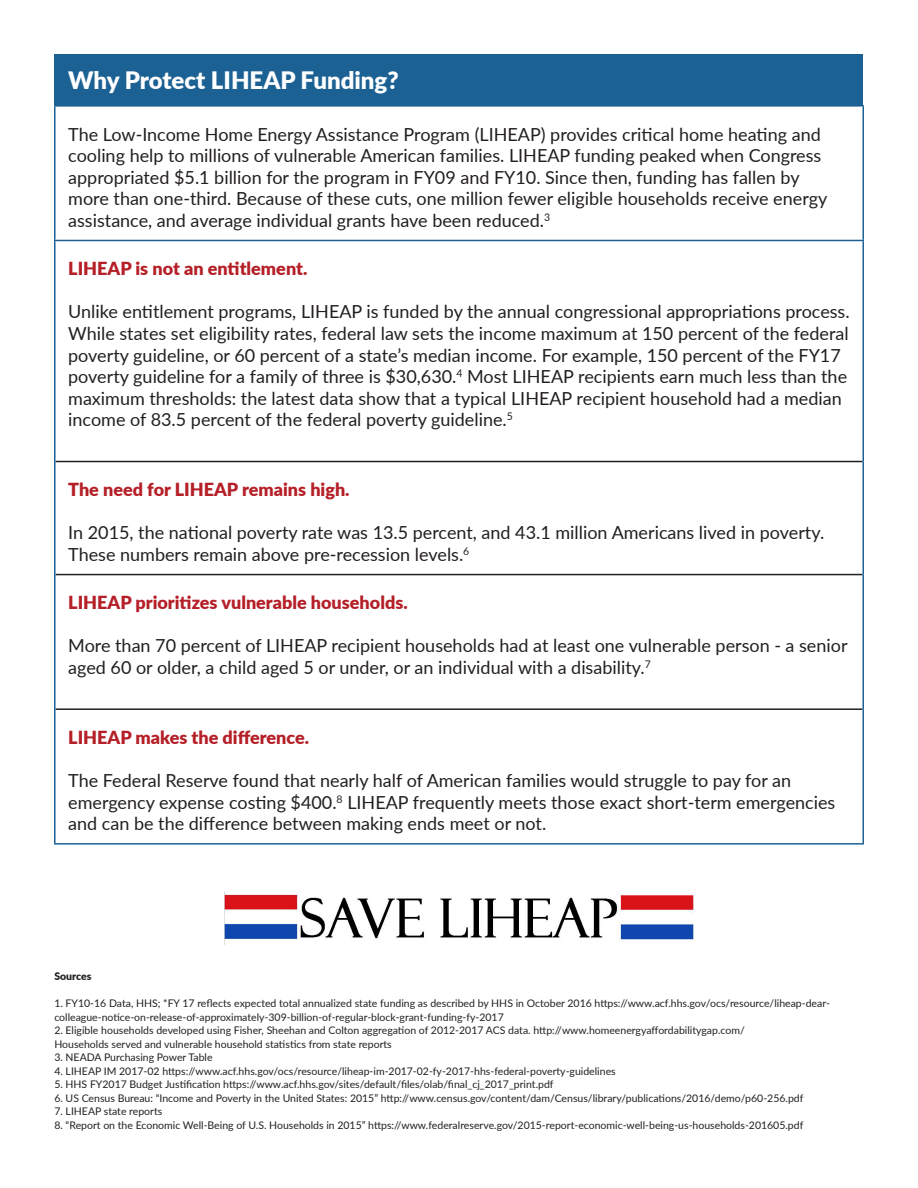
<style>
.page{position:relative;width:918px;height:1188px;background:#fff}
.page>*{position:absolute;margin:0;border:0;box-sizing:border-box;transform-origin:0 0}
.t1{font:900 24px "Lato";color:#fff}
.t2{font:18px/21.6px "Lato";color:#231f20}
.t3{font:900 18px "Lato";color:#b51f27}
.t4{font:10.5px/13.5px "Lato";color:#231f20}
.t5{font:900 10.5px "Lato";color:#231f20}
</style>
<div class="page">
<div style="left:55px;top:54px;width:808px;height:52px;background:#1b6194"></div>
<hr style="left:56px;top:461px;width:806px;height:1px;background:#231f20">
<hr style="left:56px;top:574px;width:806px;height:1px;background:#231f20">
<hr style="left:56px;top:708px;width:806px;height:2px;background:#231f20">
<hr style="left:54px;top:105px;width:810px;height:2px;background:#1b6194">
<hr style="left:54px;top:107px;width:2px;height:133px;background:#1b6194">
<hr style="left:862px;top:107px;width:2px;height:133px;background:#1b6194">
<hr style="left:54px;top:240px;width:810px;height:1px;background:#1b6194">
<hr style="left:54px;top:241px;width:2px;height:221px;background:#1b6194">
<hr style="left:862px;top:241px;width:2px;height:221px;background:#1b6194">
<hr style="left:54px;top:462px;width:2px;height:113px;background:#1b6194">
<hr style="left:862px;top:462px;width:2px;height:113px;background:#1b6194">
<hr style="left:54px;top:575px;width:2px;height:134px;background:#1b6194">
<hr style="left:862px;top:575px;width:2px;height:134px;background:#1b6194">
<hr style="left:54px;top:709px;width:2px;height:134px;background:#1b6194">
<hr style="left:862px;top:709px;width:2px;height:134px;background:#1b6194">
<hr style="left:54px;top:843px;width:810px;height:2px;background:#1b6194">
<img style="left:224px;top:891px;width:470px;height:54px">
<p class="t1" style="left:68px;top:62px;width:332px">Why Protect LIHEAP Funding?</p>
<p class="t2" style="left:68px;top:122px;width:761px">The Low-Income Home Energy Assistance Program (LIHEAP) provides critical home heating and cooling help to millions of vulnerable American families. LIHEAP funding peaked when Congress appropriated $5.1 billion for the program in FY09 and FY10. Since then, funding has fallen by more than one-third. Because of these cuts, one million fewer eligible households receive energy assistance, and average individual grants have been reduced.<sup>3</sup></p>
<p class="t3" style="left:68px;top:255px;width:241px">LIHEAP is not an entitlement.</p>
<p class="t2" style="left:68px;top:300px;width:783px">Unlike entitlement programs, LIHEAP is funded by the annual congressional appropriations process.<br>While states set eligibility rates, federal law sets the income maximum at 150 percent of the federal poverty guideline, or 60 percent of a state’s median income. For example, 150 percent of the FY17 poverty guideline for a family of three is $30,630.<sup>4</sup> Most LIHEAP recipients earn much less than the maximum thresholds: the latest data show that a typical LIHEAP recipient household had a median income of 83.5 percent of the federal poverty guideline.<sup>5</sup></p>
<p class="t3" style="left:68px;top:476px;width:283px">The need for LIHEAP remains high.</p>
<p class="t2" style="left:68px;top:521px;width:758px">In 2015, the national poverty rate was 13.5 percent, and 43.1 million Americans lived in poverty.<br>These numbers remain above pre-recession levels.<sup>6</sup></p>
<p class="t3" style="left:68px;top:589px;width:341px">LIHEAP prioritizes vulnerable households.</p>
<p class="t2" style="left:68px;top:634px;width:781px">More than 70 percent of LIHEAP recipient households had at least one vulnerable person - a senior aged 60 or older, a child aged 5 or under, or an individual with a disability.<sup>7</sup></p>
<p class="t3" style="left:68px;top:724px;width:242px">LIHEAP makes the difference.</p>
<p class="t2" style="left:68px;top:769px;width:769px">The Federal Reserve found that nearly half of American families would struggle to pay for an emergency expense costing $400.<sup>8</sup> LIHEAP frequently meets those exact short-term emergencies and can be the difference between making ends meet or not.</p>
<p class="t5" style="left:54px;top:969px;width:39px">Sources</p>
<p class="t4" style="left:54px;top:996px;width:777px">1. FY10-16 Data, HHS; *FY 17 reflects expected total annualized state funding as described by HHS in October 2016 https://www.acf.hhs.gov/ocs/resource/liheap-dear&shy;colleague-notice-on-release-of-approximately-309-billion-of-regular-block-grant-funding-fy-2017</p>
<p class="t4" style="left:54px;top:1023px;width:692px">2. Eligible households developed using Fisher, Sheehan and Colton aggregation of 2012-2017 ACS data. http://www.homeenergyaffordabilitygap.com/</p>
<p class="t4" style="left:54px;top:1037px;width:339px">Households served and vulnerable household statistics from state reports</p>
<p class="t4" style="left:54px;top:1050px;width:160px">3. NEADA Purchasing Power Table</p>
<p class="t4" style="left:54px;top:1064px;width:563px">4. LIHEAP IM 2017-02 https://www.acf.hhs.gov/ocs/resource/liheap-im-2017-02-fy-2017-hhs-federal-poverty-guidelines</p>
<p class="t4" style="left:54px;top:1077px;width:501px">5. HHS FY2017 Budget Justification https://www.acf.hhs.gov/sites/default/files/olab/final_cj_2017_print.pdf</p>
<p class="t4" style="left:54px;top:1091px;width:751px">6. US Census Bureau: “Income and Poverty in the United States: 2015” http://www.census.gov/content/dam/Census/library/publications/2016/demo/p60-256.pdf</p>
<p class="t4" style="left:54px;top:1104px;width:110px">7. LIHEAP state reports</p>
<p class="t4" style="left:54px;top:1118px;width:751px">8. “Report on the Economic Well-Being of U.S. Households in 2015” https://www.federalreserve.gov/2015-report-economic-well-being-us-households-201605.pdf</p>
</div>
